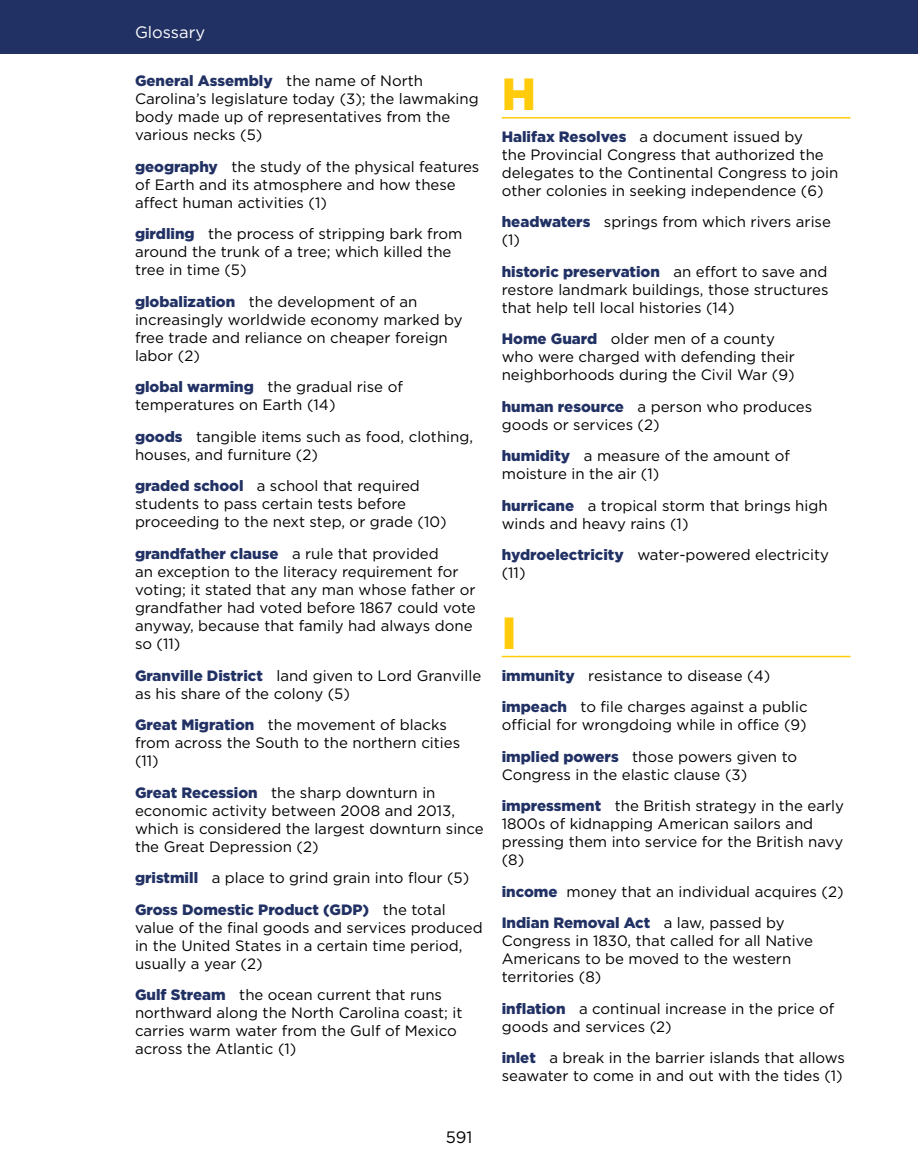
<style>
.page{position:relative;width:918px;height:1175px;background:#fff}
.page>*{position:absolute;margin:0;border:0;box-sizing:border-box;transform-origin:0 0}
.t1{font:900 45px "Gotham";color:#ffcb0a}
.t2{font:16.5px "Gotham";color:#fff}
.t3{font:16.5px "Gotham";color:#000}
.t4{font:15px/18px "Gotham";color:#000}
.s1{font-weight:900;color:#213164}
</style>
<div class="page">
<hr style="left:502px;top:117px;width:348px;height:1px;background:#ffcb0a">
<hr style="left:502px;top:655px;width:348px;height:2px;background:#ffcb0a">
<div style="left:0;top:0;width:918px;height:54px;background:#213164"></div>
<p class="t2" style="left:135px;top:22px;width:72px">Glossary</p>
<p class="t4" style="left:135px;top:72px;width:345px"><span class="s1">General Assembly</span> the name of North Carolina’s legislature today (3); the lawmaking body made up of representatives from the various necks (5)</p>
<p class="t4" style="left:135px;top:157px;width:346px"><span class="s1">geography</span> the study of the physical features of Earth and its atmosphere and how these affect human activities (1)</p>
<p class="t4" style="left:135px;top:225px;width:329px"><span class="s1">girdling</span> the process of stripping bark from around the trunk of a tree; which killed the tree in time (5)</p>
<p class="t4" style="left:135px;top:292px;width:329px"><span class="s1">globalization</span> the development of an increasingly worldwide economy marked by free trade and reliance on cheaper foreign labor (2)</p>
<p class="t4" style="left:135px;top:378px;width:269px"><span class="s1">global warming</span> the gradual rise of temperatures on Earth (14)</p>
<p class="t4" style="left:135px;top:427px;width:340px"><span class="s1">goods</span> tangible items such as food, clothing, houses, and furniture (2)</p>
<p class="t4" style="left:135px;top:477px;width:313px"><span class="s1">graded school</span> a school that required students to pass certain tests before proceeding to the next step, or grade (10)</p>
<p class="t4" style="left:135px;top:544px;width:342px"><span class="s1">grandfather clause</span> a rule that provided<br>an exception to the literacy requirement for voting; it stated that any man whose father or grandfather had voted before 1867 could vote anyway, because that family had always done so (11)</p>
<p class="t4" style="left:135px;top:666px;width:348px"><span class="s1">Granville District</span> land given to Lord Granville as his share of the colony (5)</p>
<p class="t4" style="left:135px;top:715px;width:327px"><span class="s1">Great Migration</span> the movement of blacks from across the South to the northern cities (11)</p>
<p class="t4" style="left:135px;top:783px;width:350px"><span class="s1">Great Recession</span> the sharp downturn in economic activity between 2008 and 2013, which is considered the largest downturn since the Great Depression (2)</p>
<p class="t4" style="left:135px;top:861px;width:336px;line-height:31.5px"><span class="s1">gristmill</span> a place to grind grain into flour (5)<br><span class="s1">Gross Domestic Product (GDP)</span> the total</p>
<p class="t4" style="left:135px;top:918px;width:349px">value of the final goods and services produced in the United States in a certain time period, usually a year (2)</p>
<p class="t4" style="left:135px;top:985px;width:329px"><span class="s1">Gulf Stream</span> the ocean current that runs northward along the North Carolina coast; it carries warm water from the Gulf of Mexico across the Atlantic (1)</p>
<p class="t3" style="left:446px;top:1126px;width:28px">591</p>
<h1 class="t1" style="left:502px;top:63px;width:36px">H</h1>
<p class="t4" style="left:502px;top:127px;width:338px"><span class="s1">Halifax Resolves</span> a document issued by<br>the Provincial Congress that authorized the delegates to the Continental Congress to join other colonies in seeking independence (6)</p>
<p class="t4" style="left:502px;top:213px;width:331px"><span class="s1">headwaters</span> springs from which rivers arise (1)</p>
<p class="t4" style="left:502px;top:262px;width:328px;text-align:justify"><span class="s1">historic preservation</span> an effort to save and restore landmark buildings, those structures that help tell local histories (14)</p>
<p class="t4" style="left:502px;top:330px;width:295px"><span class="s1">Home Guard</span> older men of a county who were charged with defending their neighborhoods during the Civil War (9)</p>
<p class="t4" style="left:502px;top:397px;width:312px"><span class="s1">human resource</span> a person who produces goods or services (2)</p>
<p class="t4" style="left:502px;top:447px;width:290px"><span class="s1">humidity</span> a measure of the amount of moisture in the air (1)</p>
<p class="t4" style="left:502px;top:496px;width:327px"><span class="s1">hurricane</span> a tropical storm that brings high winds and heavy rains (1)</p>
<p class="t4" style="left:502px;top:546px;width:329px"><span class="s1">hydroelectricity</span> water-powered electricity (11)</p>
<h1 class="t1" style="left:502px;top:602px;width:16px">I</h1>
<p class="t4" style="left:502px;top:659px;width:307px;line-height:31.5px"><span class="s1">immunity</span> resistance to disease (4) <span class="s1">impeach</span> to file charges against a public</p>
<p class="t4" style="left:502px;top:708px;width:306px;line-height:31.5px">official for wrongdoing while in office (9) <span class="s1">implied powers</span> those powers given to</p>
<p class="t4" style="left:502px;top:758px;width:344px;line-height:31.5px">Congress in the elastic clause (3) <span class="s1">impressment</span> the British strategy in the early</p>
<p class="t4" style="left:502px;top:814px;width:343px">1800s of kidnapping American sailors and pressing them into service for the British navy (8)</p>
<p class="t4" style="left:502px;top:875px;width:343px;line-height:31.5px"><span class="s1">income</span> money that an individual acquires (2)<br><span class="s1">Indian Removal Act</span> a law, passed by</p>
<p class="t4" style="left:502px;top:931px;width:313px">Congress in 1830, that called for all Native<br>Americans to be moved to the western territories (8)</p>
<p class="t4" style="left:502px;top:999px;width:334px"><span class="s1">inflation</span> a continual increase in the price of goods and services (2)</p>
<p class="t4" style="left:502px;top:1048px;width:345px"><span class="s1">inlet</span> a break in the barrier islands that allows seawater to come in and out with the tides (1)</p>
</div>
